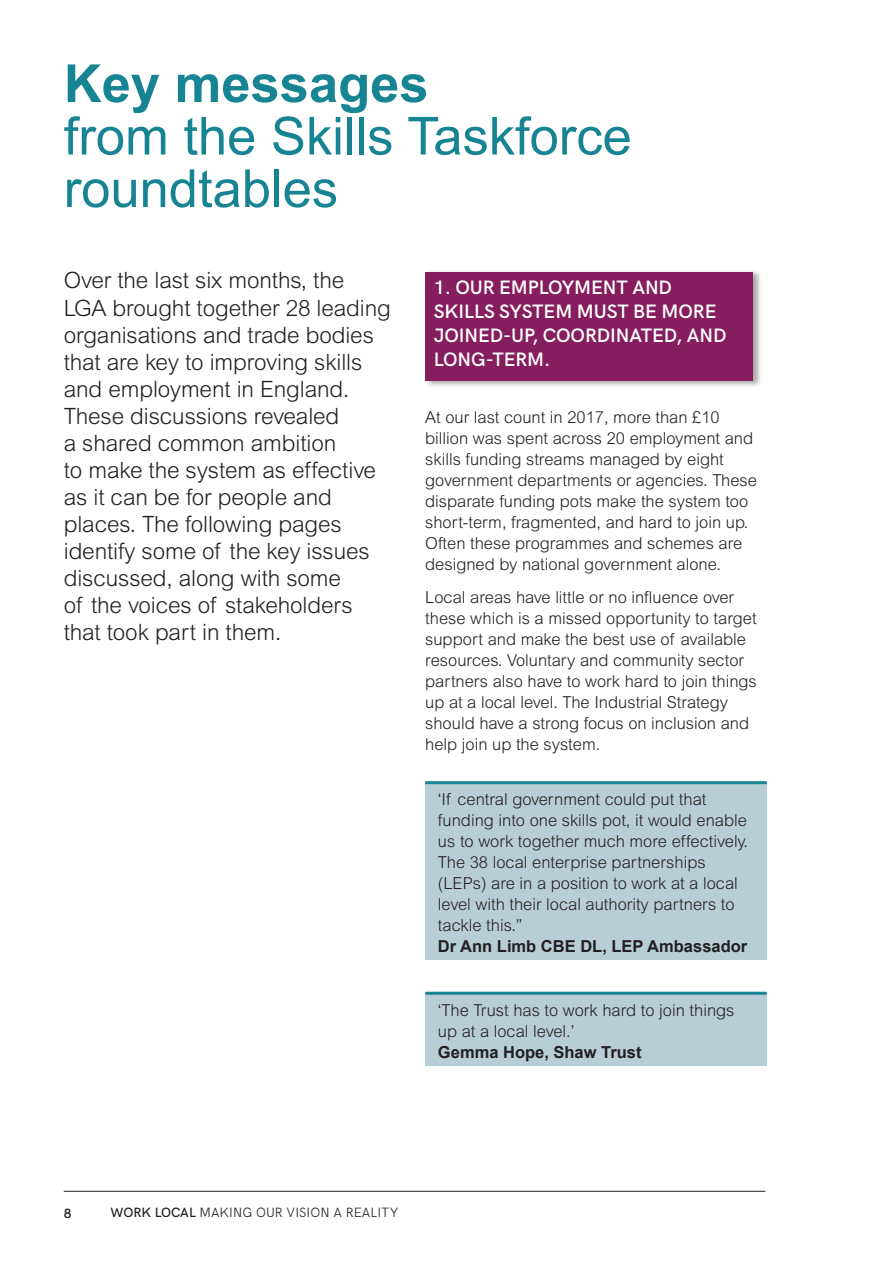
<style>
.page{position:relative;width:893px;height:1263px;background:#fff}
.page>*{position:absolute;margin:0;border:0;box-sizing:border-box;transform-origin:0 0}
.A4_Heading{font:52.5px/52.5px "Arial";color:#178493}
.intro_para{font:300 22.5px/27px "Arial MT Std";letter-spacing:-.005em;color:#231f20}
.numbers{font:600 19.5px/24px "HK Grotesk";letter-spacing:-.005em;color:#fff}
.A4_Body{font:300 16.5px/21px "Arial MT Std";color:#231f20}
.BOX_OUT{font:300 16.5px/21px "Arial MT Std";color:#231f20}
.t1{font:300 13.5px "HK Grotesk";letter-spacing:.005em;color:#231f20}
.t2{font:600 13.5px "HK Grotesk";color:#231f20}
.s1{font-weight:700}
.s2{font-family:"Arial";font-weight:700}
.s3{font-weight:500}
</style>
<div class="page">
<hr style="left:64px;top:1191px;width:701px;height:1px;background:#231f20">
<div style="left:425px;top:783px;width:342px;height:177px;background:#b8ced6"></div>
<hr style="left:425px;top:781px;width:342px;height:3px;background:#178493">
<div style="left:425px;top:993px;width:342px;height:73px;background:#b8ced6"></div>
<hr style="left:425px;top:992px;width:342px;height:3px;background:#178493">
<div style="left:425px;top:269px;width:337px;height:119px;background:#231f20;opacity:.4"></div>
<div style="left:425px;top:272px;width:327px;height:109px;background:#851d5f"></div>
<p class="A4_Heading" style="left:64px;top:58px;width:569px"><span class="s1">Key messages<br></span>from the Skills Taskforce roundtables</p>
<p class="intro_para" style="left:64px;top:267px;width:329px">Over the last six months, the<br>LGA brought together 28 leading organisations and trade bodies that are key to improving skills and employment in England.<br>These discussions revealed<br>a shared common ambition<br>to make the system as effective as it can be for people and places. The following pages identify some of the key issues discussed, along with some<br>of the voices of stakeholders that took part in them.</p>
<p class="numbers" style="left:434px;top:274px;width:294px">1. OUR EMPLOYMENT AND<br>SKILLS SYSTEM MUST BE MORE<br>JOINED-UP, COORDINATED, AND<br>LONG-TERM.</p>
<p class="A4_Body" style="left:425px;top:406px;width:333px">At our last count in 2017, more than £10 billion was spent across 20 employment and skills funding streams managed by eight government departments or agencies. These disparate funding pots make the system too short-term, fragmented, and hard to join up.<br>Often these programmes and schemes are designed by national government alone.</p>
<p class="A4_Body" style="left:425px;top:587px;width:333px">Local areas have little or no influence over these which is a missed opportunity to target support and make the best use of available resources. Voluntary and community sector partners also have to work hard to join things up at a local level. The Industrial Strategy should have a strong focus on inclusion and help join up the system.</p>
<p class="BOX_OUT" style="left:438px;top:789px;width:311px">‘If central government could put that funding into one skills pot, it would enable us to work together much more effectively.<br>The 38 local enterprise partnerships (LEPs) are in a position to work at a local level with their local authority partners to tackle this.”<br><span class="s2">Dr Ann Limb CBE DL, LEP Ambassador</span></p>
<p class="BOX_OUT" style="left:438px;top:1000px;width:298px">‘The Trust has to work hard to join things up at a local level.’<br><span class="s2">Gemma Hope, Shaw Trust</span></p>
<p class="t2" style="left:64px;top:1203px;width:9px">8</p>
<p class="t1" style="left:111px;top:1202px;width:289px"><span class="s3">WORK LOCAL</span> MAKING OUR VISION A REALITY</p>
</div>
